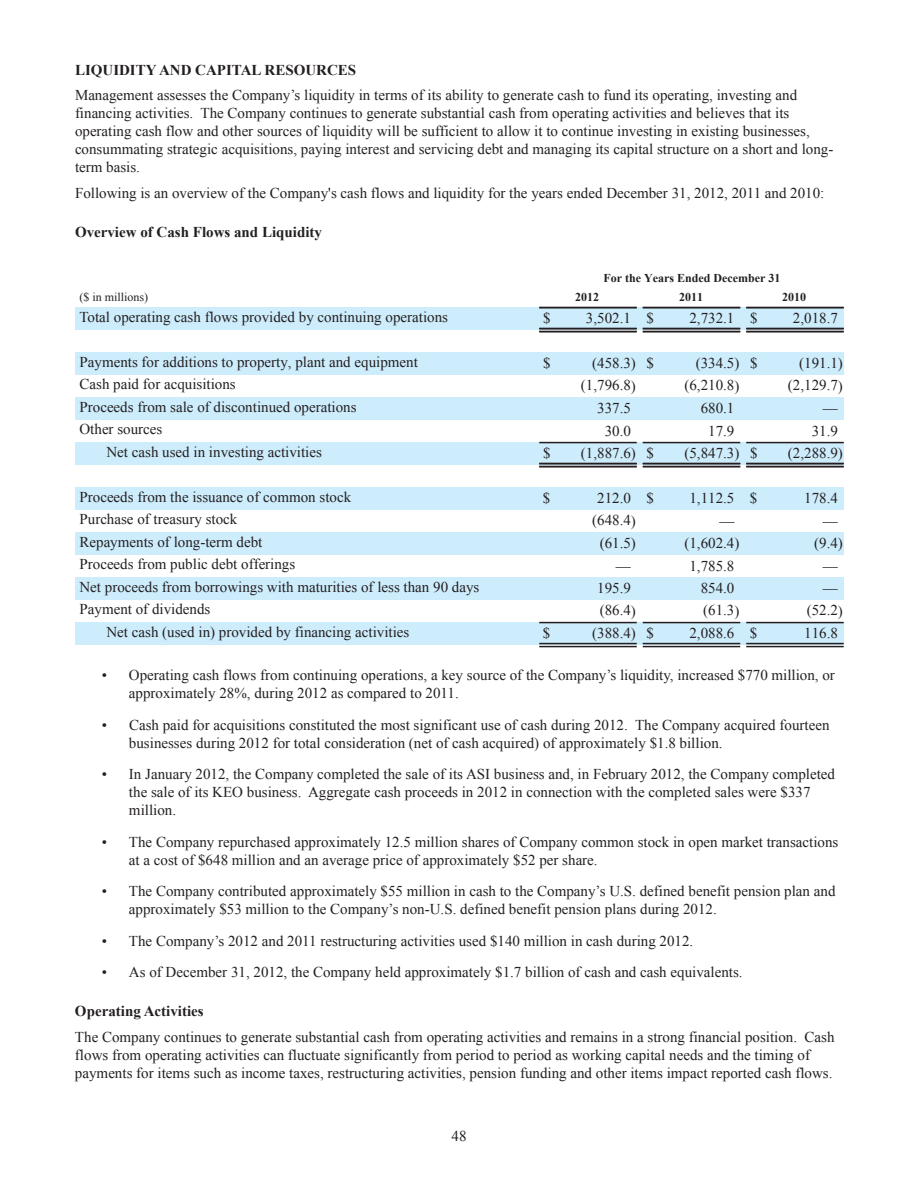
<style>
.page{position:relative;width:918px;height:1188px;background:#fff}
.page>*{position:absolute;margin:0;border:0;box-sizing:border-box;transform-origin:0 0}
.t1{font:15px/18px "Times New Roman";color:#231f20}
.t2{font:700 15px "Times New Roman";color:#231f20}
.t3{font:700 12px "Times New Roman";color:#231f20}
.t4{font:12px "Times New Roman";color:#231f20}
</style>
<div class="page">
<div style="left:76px;top:308px;width:768px;height:22px;background:#cdecfc"></div>
<div style="left:76px;top:353px;width:768px;height:22px;background:#cdecfc"></div>
<div style="left:76px;top:398px;width:768px;height:22px;background:#cdecfc"></div>
<div style="left:76px;top:443px;width:768px;height:22px;background:#cdecfc"></div>
<div style="left:76px;top:488px;width:768px;height:22px;background:#cdecfc"></div>
<div style="left:76px;top:533px;width:768px;height:22px;background:#cdecfc"></div>
<div style="left:76px;top:578px;width:768px;height:22px;background:#cdecfc"></div>
<div style="left:76px;top:623px;width:768px;height:22px;background:#cdecfc"></div>
<hr style="left:539px;top:307px;width:98px;height:1px;background:#231f20">
<hr style="left:643px;top:307px;width:97px;height:1px;background:#231f20">
<hr style="left:746px;top:307px;width:98px;height:1px;background:#231f20">
<hr style="left:539px;top:331px;width:98px;height:1px;background:#231f20">
<hr style="left:539px;top:328px;width:98px;height:1px;background:#231f20">
<hr style="left:643px;top:331px;width:97px;height:1px;background:#231f20">
<hr style="left:643px;top:328px;width:97px;height:1px;background:#231f20">
<hr style="left:746px;top:331px;width:98px;height:1px;background:#231f20">
<hr style="left:746px;top:328px;width:98px;height:1px;background:#231f20">
<hr style="left:539px;top:442px;width:98px;height:1px;background:#231f20">
<hr style="left:643px;top:442px;width:97px;height:1px;background:#231f20">
<hr style="left:746px;top:442px;width:98px;height:1px;background:#231f20">
<hr style="left:539px;top:466px;width:98px;height:1px;background:#231f20">
<hr style="left:539px;top:463px;width:98px;height:1px;background:#231f20">
<hr style="left:643px;top:466px;width:97px;height:1px;background:#231f20">
<hr style="left:643px;top:463px;width:97px;height:1px;background:#231f20">
<hr style="left:746px;top:466px;width:98px;height:1px;background:#231f20">
<hr style="left:746px;top:463px;width:98px;height:1px;background:#231f20">
<hr style="left:539px;top:622px;width:98px;height:1px;background:#231f20">
<hr style="left:643px;top:622px;width:97px;height:1px;background:#231f20">
<hr style="left:746px;top:622px;width:98px;height:1px;background:#231f20">
<hr style="left:539px;top:643px;width:98px;height:1px;background:#231f20">
<hr style="left:539px;top:646px;width:98px;height:1px;background:#231f20">
<hr style="left:643px;top:643px;width:97px;height:1px;background:#231f20">
<hr style="left:643px;top:646px;width:97px;height:1px;background:#231f20">
<hr style="left:746px;top:643px;width:98px;height:1px;background:#231f20">
<hr style="left:746px;top:646px;width:98px;height:1px;background:#231f20">
<p class="t2" style="left:75px;top:61px;width:283px">LIQUIDITY AND CAPITAL RESOURCES</p>
<p class="t1" style="left:75px;top:86px;width:760px">Management assesses the Company’s liquidity in terms of its ability to generate cash to fund its operating, investing and financing activities. The Company continues to generate substantial cash from operating activities and believes that its operating cash flow and other sources of liquidity will be sufficient to allow it to continue investing in existing businesses, consummating strategic acquisitions, paying interest and servicing debt and managing its capital structure on a short and long&shy;term basis.</p>
<p class="t1" style="left:75px;top:184px;width:751px">Following is an overview of the Company's cash flows and liquidity for the years ended December 31, 2012, 2011 and 2010:</p>
<p class="t2" style="left:75px;top:223px;width:249px">Overview of Cash Flows and Liquidity</p>
<p class="t3" style="left:603px;top:271px;width:178px">For the Years Ended December 31</p>
<p class="t4" style="left:80px;top:291px;width:70px">($ in millions)</p>
<p class="t3" style="left:575px;top:291px;width:25px">2012</p>
<p class="t3" style="left:679px;top:291px;width:25px">2011</p>
<p class="t3" style="left:782px;top:291px;width:25px">2010</p>
<p class="t1" style="left:80px;top:308px;width:370px">Total operating cash flows provided by continuing operations</p>
<p class="t1" style="left:543px;top:309px;width:9px">$</p>
<p class="t1" style="left:586px;top:309px;width:70px">3,502.1 $</p>
<p class="t1" style="left:689px;top:309px;width:70px">2,732.1 $</p>
<p class="t1" style="left:793px;top:309px;width:46px">2,018.7</p>
<p class="t1" style="left:80px;top:353px;width:340px">Payments for additions to property, plant and equipment</p>
<p class="t1" style="left:543px;top:354px;width:9px">$</p>
<p class="t1" style="left:592px;top:354px;width:63px">(458.3) $</p>
<p class="t1" style="left:696px;top:354px;width:63px">(334.5) $</p>
<p class="t1" style="left:799px;top:354px;width:45px">(191.1)</p>
<p class="t1" style="left:80px;top:375px;width:158px">Cash paid for acquisitions</p>
<p class="t1" style="left:581px;top:376px;width:57px">(1,796.8)</p>
<p class="t1" style="left:684px;top:376px;width:57px">(6,210.8)</p>
<p class="t1" style="left:788px;top:376px;width:57px">(2,129.7)</p>
<p class="t1" style="left:80px;top:398px;width:279px">Proceeds from sale of discontinued operations</p>
<p class="t1" style="left:597px;top:399px;width:35px">337.5</p>
<p class="t1" style="left:701px;top:399px;width:35px">680.1</p>
<p class="t1" style="left:823px;top:399px;width:16px">—</p>
<p class="t1" style="left:80px;top:420px;width:84px">Other sources</p>
<p class="t1" style="left:605px;top:422px;width:28px">30.0</p>
<p class="t1" style="left:708px;top:422px;width:28px">17.9</p>
<p class="t1" style="left:812px;top:422px;width:28px">31.9</p>
<p class="t1" style="left:107px;top:443px;width:217px">Net cash used in investing activities</p>
<p class="t1" style="left:543px;top:444px;width:9px">$</p>
<p class="t1" style="left:581px;top:444px;width:75px">(1,887.6) $</p>
<p class="t1" style="left:684px;top:444px;width:75px">(5,847.3) $</p>
<p class="t1" style="left:788px;top:444px;width:57px">(2,288.9)</p>
<p class="t1" style="left:79px;top:488px;width:273px">Proceeds from the issuance of common stock</p>
<p class="t1" style="left:543px;top:489px;width:9px">$</p>
<p class="t1" style="left:597px;top:489px;width:58px">212.0 $</p>
<p class="t1" style="left:689px;top:489px;width:70px">1,112.5 $</p>
<p class="t1" style="left:804px;top:489px;width:35px">178.4</p>
<p class="t1" style="left:79px;top:510px;width:159px">Purchase of treasury stock</p>
<p class="t1" style="left:592px;top:511px;width:45px">(648.4)</p>
<p class="t1" style="left:719px;top:512px;width:16px">—</p>
<p class="t1" style="left:823px;top:512px;width:16px">—</p>
<p class="t1" style="left:79px;top:533px;width:184px">Repayments of long-term debt</p>
<p class="t1" style="left:600px;top:534px;width:38px">(61.5)</p>
<p class="t1" style="left:684px;top:534px;width:57px">(1,602.4)</p>
<p class="t1" style="left:814px;top:534px;width:30px">(9.4)</p>
<p class="t1" style="left:79px;top:555px;width:217px">Proceeds from public debt offerings</p>
<p class="t1" style="left:616px;top:557px;width:16px">—</p>
<p class="t1" style="left:689px;top:557px;width:46px">1,785.8</p>
<p class="t1" style="left:823px;top:557px;width:16px">—</p>
<p class="t1" style="left:79px;top:578px;width:401px">Net proceeds from borrowings with maturities of less than 90 days</p>
<p class="t1" style="left:597px;top:579px;width:35px">195.9</p>
<p class="t1" style="left:701px;top:579px;width:35px">854.0</p>
<p class="t1" style="left:823px;top:579px;width:16px">—</p>
<p class="t1" style="left:79px;top:600px;width:132px">Payment of dividends</p>
<p class="t1" style="left:600px;top:601px;width:38px">(86.4)</p>
<p class="t1" style="left:703px;top:601px;width:38px">(61.3)</p>
<p class="t1" style="left:807px;top:601px;width:38px">(52.2)</p>
<p class="t1" style="left:106px;top:623px;width:304px">Net cash (used in) provided by financing activities</p>
<p class="t1" style="left:543px;top:624px;width:9px">$</p>
<p class="t1" style="left:592px;top:624px;width:63px">(388.4) $</p>
<p class="t1" style="left:689px;top:624px;width:70px">2,088.6 $</p>
<p class="t1" style="left:804px;top:624px;width:35px">116.8</p>
<p class="t1" style="left:129px;top:666px;width:707px;text-indent:-27px">• Operating cash flows from continuing operations, a key source of the Company’s liquidity, increased $770 million, or approximately 28%, during 2012 as compared to 2011.</p>
<p class="t1" style="left:129px;top:716px;width:702px;text-indent:-27px">• Cash paid for acquisitions constituted the most significant use of cash during 2012. The Company acquired fourteen businesses during 2012 for total consideration (net of cash acquired) of approximately $1.8 billion.</p>
<p class="t1" style="left:129px;top:765px;width:708px;text-indent:-27px">• In January 2012, the Company completed the sale of its ASI business and, in February 2012, the Company completed the sale of its KEO business. Aggregate cash proceeds in 2012 in connection with the completed sales were $337 million.</p>
<p class="t1" style="left:129px;top:833px;width:711px;text-indent:-27px">• The Company repurchased approximately 12.5 million shares of Company common stock in open market transactions at a cost of $648 million and an average price of approximately $52 per share.</p>
<p class="t1" style="left:129px;top:882px;width:708px;text-indent:-27px">• The Company contributed approximately $55 million in cash to the Company’s U.S. defined benefit pension plan and approximately $53 million to the Company’s non-U.S. defined benefit pension plans during 2012.</p>
<p class="t1" style="left:102px;top:932px;width:593px">• The Company’s 2012 and 2011 restructuring activities used $140 million in cash during 2012.</p>
<p class="t1" style="left:102px;top:963px;width:642px">• As of December 31, 2012, the Company held approximately $1.7 billion of cash and cash equivalents.</p>
<p class="t2" style="left:75px;top:1003px;width:130px">Operating Activities</p>
<p class="t1" style="left:75px;top:1028px;width:761px">The Company continues to generate substantial cash from operating activities and remains in a strong financial position. Cash flows from operating activities can fluctuate significantly from period to period as working capital needs and the timing of payments for items such as income taxes, restructuring activities, pension funding and other items impact reported cash flows.</p>
<p class="t1" style="left:452px;top:1127px;width:16px">48</p>
</div>
